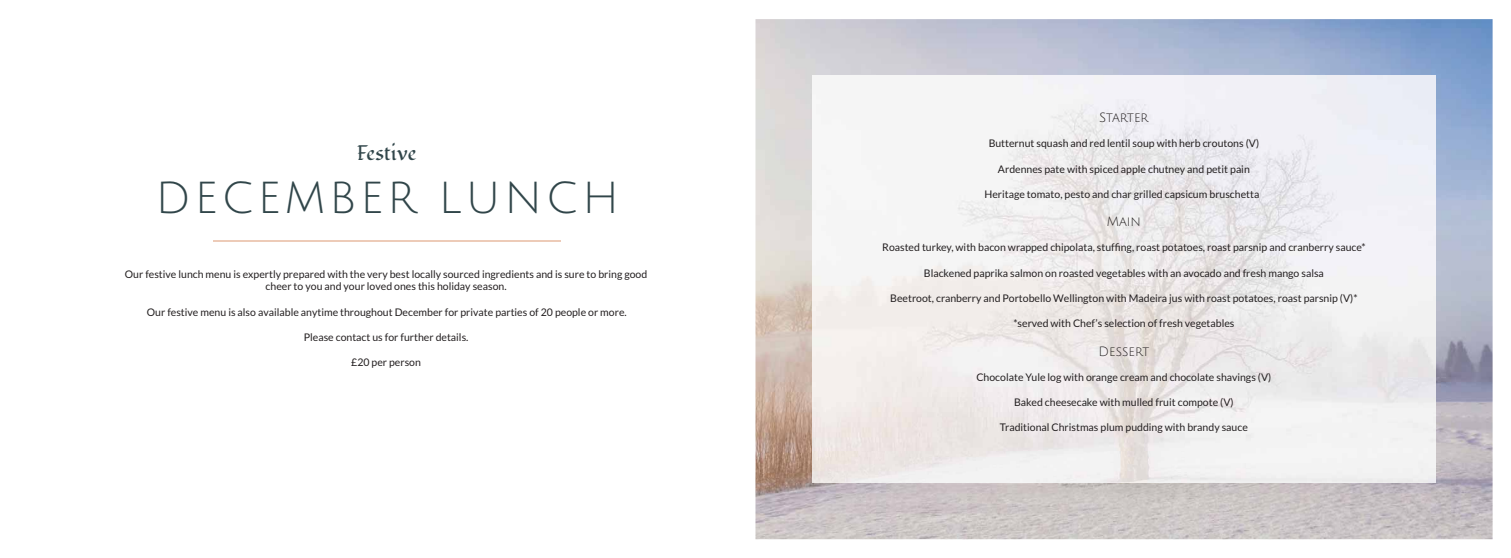
<style>
.page{position:relative;width:1511px;height:558px;background:#fff}
.page>*{position:absolute;margin:0;border:0;box-sizing:border-box;transform-origin:0 0}
.t1{font:43.75px "Julius Sans One";letter-spacing:.08em;color:#31464a}
.t2{font:21px "Fondamento";color:#31464a}
.t3{font:13.12px "Julius Sans One";color:#231f20}
.t4{font:10.5px/12.6px "Lato";color:#231f20;text-align:center}
</style>
<div class="page">
<img style="left:755px;top:19px;width:737px;height:520px">
<img style="left:812px;top:75px;width:623px;height:407px">
<hr style="left:213px;top:240px;width:347px;height:1px;background:#edcbb8">
<h2 class="t2" style="left:357px;top:140px;width:61px">Festive</h2>
<h1 class="t1" style="left:155px;top:172px;width:465px">DECEMBER LUNCH</h1>
<p class="t4" style="left:125px;top:268px;width:524px">Our festive lunch menu is expertly prepared with the very best locally sourced ingredients and is sure to bring good cheer to you and your loved ones this holiday season.</p>
<p class="t4" style="left:147px;top:306px;width:481px">Our festive menu is also available anytime throughout December for private parties of 20 people or more.</p>
<p class="t4" style="left:304px;top:332px;width:166px">Please contact us for further details.</p>
<p class="t4" style="left:351px;top:357px;width:71px">£20 per person</p>
<p class="t3" style="left:1099px;top:110px;width:51px">Starter</p>
<p class="t4" style="left:988px;top:138px;width:272px">Butternut squash and red lentil soup with herb croutons (V)</p>
<p class="t4" style="left:997px;top:163px;width:253px">Ardennes pate with spiced apple chutney and petit pain</p>
<p class="t4" style="left:984px;top:189px;width:276px">Heritage tomato, pesto and char grilled capsicum bruschetta</p>
<p class="t3" style="left:1106px;top:214px;width:36px">Main</p>
<p class="t4" style="left:882px;top:242px;width:485px">Roasted turkey, with bacon wrapped chipolata, stuffing, roast potatoes, roast parsnip and cranberry sauce*</p>
<p class="t4" style="left:923px;top:267px;width:401px">Blackened paprika salmon on roasted vegetables with an avocado and fresh mango salsa</p>
<p class="t4" style="left:890px;top:292px;width:469px">Beetroot, cranberry and Portobello Wellington with Madeira jus with roast potatoes, roast parsnip (V)*</p>
<p class="t4" style="left:1013px;top:318px;width:222px">*served with Chef’s selection of fresh vegetables</p>
<p class="t3" style="left:1098px;top:343px;width:52px">Dessert</p>
<p class="t4" style="left:976px;top:371px;width:296px">Chocolate Yule log with orange cream and chocolate shavings (V)</p>
<p class="t4" style="left:1014px;top:396px;width:221px">Baked cheesecake with mulled fruit compote (V)</p>
<p class="t4" style="left:999px;top:422px;width:249px">Traditional Christmas plum pudding with brandy sauce</p>
</div>
